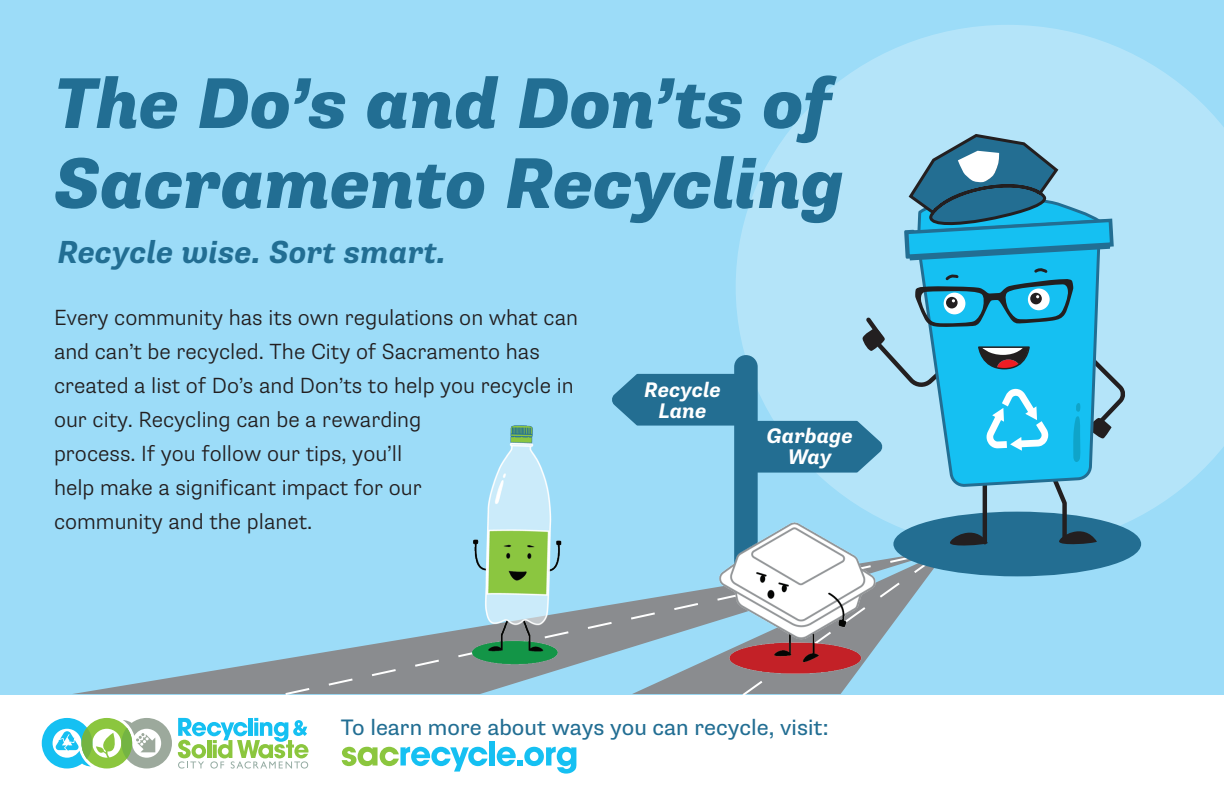
<style>
.page{position:relative;width:1224px;height:792px;background:#fff}
.page>*{position:absolute;margin:0;border:0;box-sizing:border-box;transform-origin:0 0}
.t1{font:italic 800 72px/80px "Supria Sans";letter-spacing:-.01em;color:#226e93}
.t2{font:italic 700 32px "Supria Sans";color:#226e93}
.t3{font:22.4px "Supria Sans";color:#226e93}
.t4{font:300 22px/34px "Supria Sans";color:#231f20}
.t5{font:italic 700 21.2px/21.2px "Supria Sans";color:#fff;text-align:center}
</style>
<div class="page">
<div style="left:0;top:0;width:1224px;height:694px;background:#9cdcf8"></div>
<svg style="left:736px;top:25px;width:488px;height:523px;fill:#b4e4f9"></svg>
<svg style="left:178px;top:718px;width:131px;height:51px"></svg>
<svg style="left:42px;top:718px;width:130px;height:51px"></svg>
<div style="left:82px;top:728px;width:10px;height:31px;background:#74b443;border-radius:50%"></div>
<div style="left:121px;top:728px;width:11px;height:31px;background:#74b443;border-radius:50%"></div>
<svg style="left:342px;top:747px;width:145px;height:25px"></svg>
<div style="left:489px;top:741px;width:6px;height:25px;background:#15c0f2"></div>
<svg style="left:497px;top:747px;width:79px;height:27px"></svg>
<svg style="left:73px;top:659px;width:210px;height:35px"></svg>
<svg style="left:283px;top:604px;width:331px;height:91px"></svg>
<img style="left:449px;top:425px;width:129px;height:247px">
<svg style="left:903px;top:128px;width:212px;height:140px"></svg>
<svg style="left:917px;top:260px;width:185px;height:8px"></svg>
<svg style="left:614px;top:268px;width:516px;height:427px"></svg>
<svg style="left:904px;top:131px;width:211px;height:129px;background:#56a9c8"></svg>
<h1 class="t1" style="left:54px;top:65px;width:792px">The Do’s and Don’ts of<br>Sacramento Recycling</h1>
<h2 class="t2" style="left:57px;top:233px;width:390px">Recycle wise. Sort smart.</h2>
<p class="t4" style="left:54px;top:301px;width:526px">Every community has its own regulations on what can and can’t be recycled. The City of Sacramento has created a list of Do’s and Don’ts to help you recycle in our city. Recycling can be a rewarding<br>process. If you follow our tips, you’ll<br>help make a significant impact for our<br>community and the planet.</p>
<p class="t5" style="left:644px;top:379px;width:78px">Recycle<br>Lane</p>
<p class="t5" style="left:767px;top:425px;width:88px">Garbage<br>Way</p>
<p class="t3" style="left:341px;top:714px;width:490px">To learn more about ways you can recycle, visit:</p>
</div>
